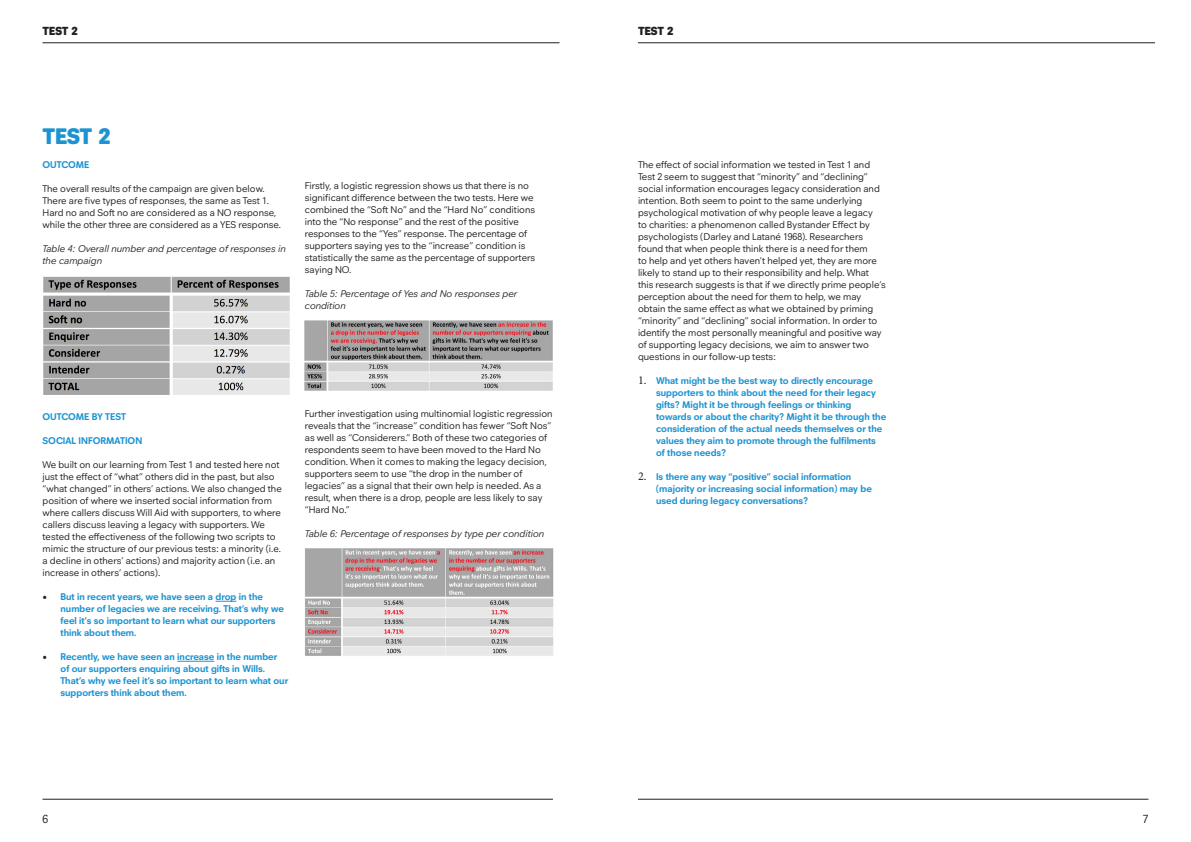
<style>
.page{position:relative;width:1191px;height:842px;background:#fff}
.page>*{position:absolute;margin:0;border:0;box-sizing:border-box;transform-origin:0 0}
.t1{font:900 23px "Neuzeitfor Plymouth";color:#1c94d2}
.t2{font:900 12px "Neuzeitfor Plymouth";letter-spacing:-.005em;color:#231f20}
.t3{font:12px "Neuzeitfor Plymouth";color:#231f20}
.t4{font:10px/12px "Neuzeitfor Plymouth";color:#231f20}
.t5{font:700 10px/12px "Neuzeitfor Plymouth";color:#1c94d2}
.t6{font:italic 10px/12px "Neuzeitfor Plymouth";color:#231f20}
.s1{font-family:"Minion Pro";font-weight:400;font-size:12px;color:#231f20}
</style>
<div class="page">
<hr style="left:638px;top:799px;width:510px;height:1px;background:#231f20">
<hr style="left:43px;top:799px;width:510px;height:1px;background:#231f20">
<hr style="left:638px;top:42px;width:517px;height:1px;background:#231f20">
<hr style="left:43px;top:42px;width:516px;height:1px;background:#231f20">
<svg style="left:216px;top:601px;width:20px;height:1px"></svg>
<hr style="left:177px;top:661px;width:37px;height:1px;background:#1c94d2">
<img style="left:43px;top:276px;width:247px;height:119px">
<img style="left:305px;top:320px;width:248px;height:71px">
<img style="left:305px;top:548px;width:249px;height:108px">
<p class="t2" style="left:43px;top:24px;width:37px">TEST 2</p>
<p class="t2" style="left:638px;top:24px;width:37px">TEST 2</p>
<p class="t1" style="left:43px;top:122px;width:69px">TEST 2</p>
<p class="t5" style="left:43px;top:159px;width:48px">OUTCOME</p>
<p class="t4" style="left:43px;top:183px;width:240px">The overall results of the campaign are given below.<br>There are five types of responses, the same as Test 1.<br>Hard no and Soft no are considered as a NO response, while the other three are considered as a YES response.</p>
<p class="t6" style="left:43px;top:243px;width:245px">Table 4: Overall number and percentage of responses in the campaign</p>
<p class="t4" style="left:305px;top:179px;width:232px">Firstly, a logistic regression shows us that there is no significant difference between the two tests. Here we combined the “Soft No” and the “Hard No” conditions into the “No response” and the rest of the positive responses to the “Yes” response. The percentage of supporters saying yes to the “increase” condition is statistically the same as the percentage of supporters saying NO.</p>
<p class="t6" style="left:305px;top:288px;width:214px">Table 5: Percentage of Yes and No responses per condition</p>
<p class="t5" style="left:43px;top:411px;width:85px">OUTCOME BY TEST</p>
<p class="t5" style="left:43px;top:435px;width:101px">SOCIAL INFORMATION</p>
<p class="t4" style="left:43px;top:459px;width:241px">We built on our learning from Test 1 and tested here not just the effect of “what” others did in the past, but also “what changed” in others’ actions. We also changed the position of where we inserted social information from where callers discuss Will Aid with supporters, to where callers discuss leaving a legacy with supporters. We tested the effectiveness of the following two scripts to mimic the structure of our previous tests: a minority (i.e. a decline in others’ actions) and majority action (i.e. an increase in others’ actions).</p>
<p class="t5" style="left:61px;top:591px;width:225px;text-indent:-18px"><span class="s1">•</span> But in recent years, we have seen a drop in the number of legacies we are receiving. That’s why we feel it’s so important to learn what our supporters think about them.</p>
<p class="t5" style="left:61px;top:651px;width:229px;text-indent:-18px"><span class="s1">•</span> Recently, we have seen an increase in the number of our supporters enquiring about gifts in Wills.<br>That’s why we feel it’s so important to learn what our supporters think about them.</p>
<p class="t4" style="left:305px;top:407px;width:249px">Further investigation using multinomial logistic regression reveals that the “increase” condition has fewer “Soft Nos” as well as “Considerers.” Both of these two categories of respondents seem to have been moved to the Hard No condition. When it comes to making the legacy decision, supporters seem to use “the drop in the number of legacies” as a signal that their own help is needed. As a result, when there is a drop, people are less likely to say “Hard No.”</p>
<p class="t6" style="left:305px;top:528px;width:241px">Table 6: Percentage of responses by type per condition</p>
<p class="t4" style="left:638px;top:158px;width:249px">The effect of social information we tested in Test 1 and Test 2 seem to suggest that “minority” and “declining” social information encourages legacy consideration and intention. Both seem to point to the same underlying psychological motivation of why people leave a legacy<br>to charities: a phenomenon called Bystander Effect by psychologists (Darley and Latané 1968). Researchers found that when people think there is a need for them<br>to help and yet others haven’t helped yet, they are more likely to stand up to their responsibility and help. What this research suggests is that if we directly prime people’s perception about the need for them to help, we may obtain the same effect as what we obtained by priming “minority” and “declining” social information. In order to identify the most personally meaningful and positive way of supporting legacy decisions, we aim to answer two questions in our follow-up tests:</p>
<p class="t5" style="left:656px;top:374px;width:232px;text-indent:-18px"><span class="s1">1.</span> What might be the best way to directly encourage supporters to think about the need for their legacy gifts? Might it be through feelings or thinking towards or about the charity? Might it be through the consideration of the actual needs themselves or the values they aim to promote through the fulfilments of those needs?</p>
<p class="t5" style="left:656px;top:470px;width:217px;text-indent:-18px"><span class="s1">2.</span> Is there any way “positive” social information (majority or increasing social information) may be used during legacy conversations?</p>
<p class="t3" style="left:43px;top:811px;width:7px">6</p>
<p class="t3" style="left:1142px;top:811px;width:7px">7</p>
</div>
